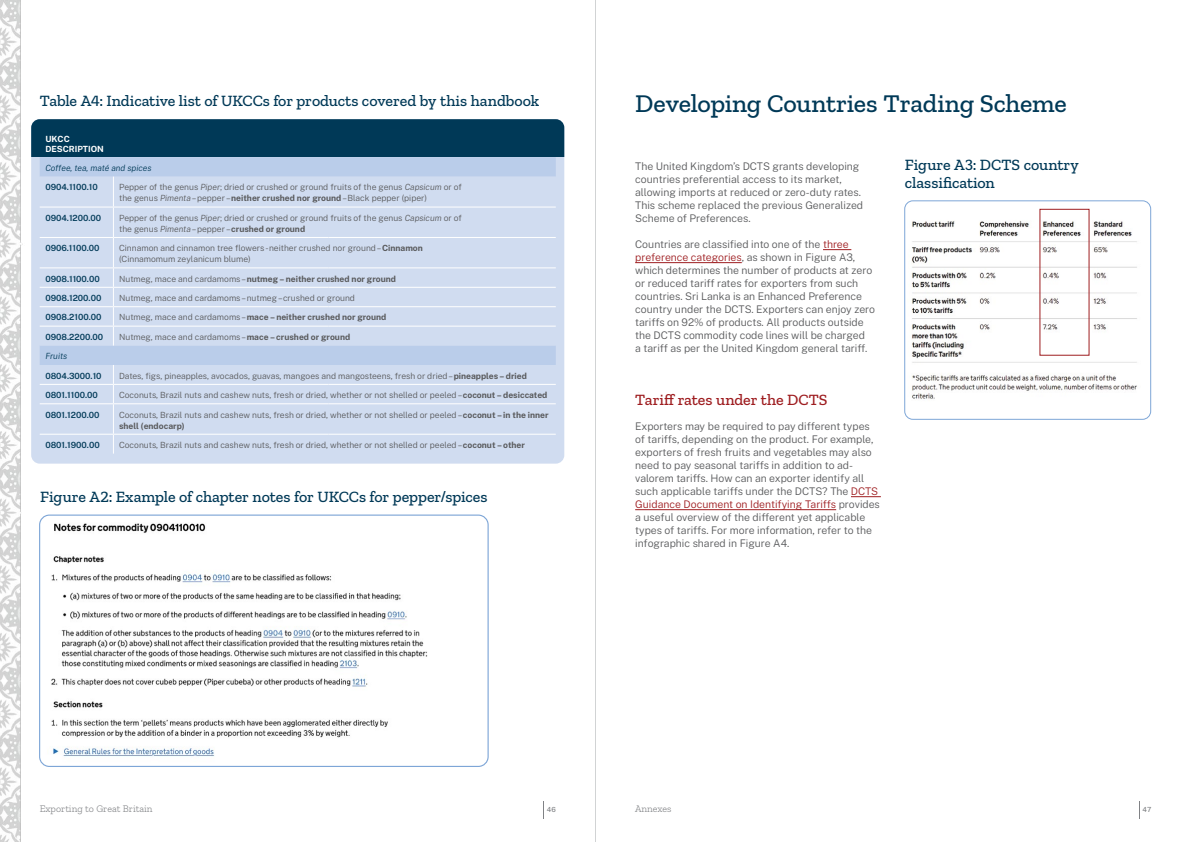
<style>
.page{position:relative;width:1191px;height:842px;background:#fff}
.page>*{position:absolute;margin:0;border:0;box-sizing:border-box;transform-origin:0 0}
.t1{font:500 26px "Zilla Slab";letter-spacing:-.01em;color:#003957}
.t2{font:500 16px/18px "Zilla Slab";letter-spacing:-.005em;color:#003957}
.t3{font:500 16px "Zilla Slab";color:#9e1d20}
.t4{font:300 10.5px/13px "Public Sans";color:#58595b}
.t5{font:300 10px "Zilla Slab";color:#808285}
.t6{font:300 8.5px/11px "Public Sans";color:#58595b}
.t7{font:600 8.5px "Public Sans";letter-spacing:-.005em;color:#003957}
.t8{font:700 8.5px "Public Sans";color:#58595b}
.t9{font:italic 300 8.5px "Public Sans";color:#003957}
.t10{font:700 8.5px/10px "Public Sans";color:#fff}
.t11{font:500 7px "Public Sans";color:#808285}
.s1{font-style:italic}
.s2{font-weight:700}
.s3{font-weight:300}
.s4{color:#9e1d20}
</style>
<div class="page">
<img style="left:0;top:0;width:565px;height:842px">
<div style="left:31px;top:119px;width:533px;height:345px;background:#d0dcf0;border-radius:9px"></div>
<div style="left:31px;top:119px;width:533px;height:38px;background:#003957"></div>
<div style="left:40px;top:157px;width:516px;height:19px;background:#bacdea"></div>
<svg style="left:40px;top:206px;width:516px;height:228px"></svg>
<hr style="left:113px;top:177px;width:1px;height:30px;background:#fff">
<hr style="left:40px;top:207px;width:73px;height:1px;background:#fff">
<hr style="left:113px;top:207px;width:215px;height:1px;background:#fff">
<hr style="left:328px;top:207px;width:228px;height:1px;background:#fff">
<hr style="left:40px;top:237px;width:73px;height:1px;background:#fff">
<hr style="left:113px;top:237px;width:215px;height:1px;background:#fff">
<hr style="left:328px;top:237px;width:228px;height:1px;background:#fff">
<hr style="left:40px;top:267px;width:73px;height:1px;background:#fff">
<hr style="left:113px;top:267px;width:215px;height:1px;background:#fff">
<hr style="left:328px;top:267px;width:228px;height:1px;background:#fff">
<hr style="left:40px;top:287px;width:73px;height:1px;background:#fff">
<hr style="left:113px;top:287px;width:215px;height:1px;background:#fff">
<hr style="left:328px;top:287px;width:228px;height:1px;background:#fff">
<hr style="left:40px;top:306px;width:73px;height:1px;background:#fff">
<hr style="left:113px;top:306px;width:215px;height:1px;background:#fff">
<hr style="left:328px;top:306px;width:228px;height:1px;background:#fff">
<hr style="left:40px;top:326px;width:73px;height:1px;background:#fff">
<hr style="left:113px;top:326px;width:215px;height:1px;background:#fff">
<svg style="left:113px;top:208px;width:1px;height:138px"></svg>
<hr style="left:328px;top:326px;width:228px;height:1px;background:#fff">
<hr style="left:40px;top:384px;width:73px;height:1px;background:#fff">
<hr style="left:113px;top:384px;width:215px;height:1px;background:#fff">
<svg style="left:113px;top:365px;width:1px;height:38px"></svg>
<hr style="left:328px;top:384px;width:228px;height:1px;background:#fff">
<hr style="left:40px;top:403px;width:73px;height:1px;background:#fff">
<hr style="left:113px;top:403px;width:215px;height:1px;background:#fff">
<hr style="left:113px;top:404px;width:1px;height:30px;background:#fff">
<hr style="left:328px;top:403px;width:228px;height:1px;background:#fff">
<hr style="left:40px;top:434px;width:73px;height:1px;background:#fff">
<hr style="left:113px;top:434px;width:215px;height:1px;background:#fff">
<svg style="left:113px;top:435px;width:1px;height:19px"></svg>
<hr style="left:328px;top:434px;width:228px;height:1px;background:#fff">
<img style="left:40px;top:515px;width:448px;height:251px">
<div style="left:39px;top:514px;width:450px;height:253px;border:1px solid #7ea6d7;border-radius:10px"></div>
<svg style="left:823px;top:249px;width:28px;height:1px"></svg>
<hr style="left:635px;top:262px;width:107px;height:1px;background:#9e1d20">
<hr style="left:851px;top:496px;width:30px;height:1px;background:#9e1d20">
<hr style="left:635px;top:509px;width:201px;height:1px;background:#9e1d20">
<img style="left:911px;top:213px;width:226px;height:186px">
<div style="left:904px;top:200px;width:247px;height:220px;border:1px solid #7ea6d7;border-radius:8px"></div>
<svg style="left:543px;top:801px;width:1px;height:17px"></svg>
<svg style="left:1139px;top:801px;width:1px;height:17px"></svg>
<hr style="left:595px;top:0;width:1px;height:842px;background:#d1d3d4">
<h2 class="t2" style="left:40px;top:92px;width:501px">Table A4: Indicative list of UKCCs for products covered by this handbook</h2>
<p class="t10" style="left:45px;top:133px;width:60px">UKCC<br>DESCRIPTION</p>
<p class="t9" style="left:45px;top:162px;width:108px">Coffee, tea, maté and spices</p>
<p class="t7" style="left:45px;top:181px;width:54px">0904.1100.10</p>
<p class="t6" style="left:119px;top:181px;width:344px">Pepper of the genus <span class="s1">Piper</span>; dried or crushed or ground fruits of the genus <span class="s1">Capsicum</span> or of the genus <span class="s1">Pimenta</span> – pepper – <span class="s2">neither crushed nor ground</span> – Black pepper (piper)</p>
<p class="t7" style="left:45px;top:212px;width:57px">0904.1200.00</p>
<p class="t6" style="left:119px;top:212px;width:344px">Pepper of the genus <span class="s1">Piper</span>; dried or crushed or ground fruits of the genus <span class="s1">Capsicum</span> or of the genus <span class="s1">Pimenta</span> – pepper – <span class="s2">crushed or ground</span></p>
<p class="t7" style="left:45px;top:242px;width:56px">0906.1100.00</p>
<p class="t6" style="left:119px;top:242px;width:305px">Cinnamon and cinnamon tree flowers -neither crushed nor ground – <span class="s2">Cinnamon </span>(Cinnamomum zeylanicum blume)</p>
<p class="t7" style="left:45px;top:272px;width:56px">0908.1100.00</p>
<p class="t8" style="left:119px;top:272px;width:278px"><span class="s3">Nutmeg, mace and cardamoms –</span> nutmeg – neither crushed nor ground</p>
<p class="t7" style="left:45px;top:292px;width:58px">0908.1200.00</p>
<p class="t6" style="left:119px;top:292px;width:237px">Nutmeg, mace and cardamoms – nutmeg – crushed or ground</p>
<p class="t7" style="left:45px;top:311px;width:58px">0908.2100.00</p>
<p class="t8" style="left:119px;top:311px;width:269px"><span class="s3">Nutmeg, mace and cardamoms –</span> mace – neither crushed nor ground</p>
<p class="t7" style="left:45px;top:331px;width:59px">0908.2200.00</p>
<p class="t6" style="left:119px;top:331px;width:233px">Nutmeg, mace and cardamoms – <span class="s2">mace – crushed or ground</span></p>
<p class="t9" style="left:45px;top:350px;width:23px">Fruits</p>
<p class="t7" style="left:45px;top:369px;width:58px">0804.3000.10</p>
<p class="t6" style="left:119px;top:370px;width:409px">Dates, figs, pineapples, avocados, guavas, mangoes and mangosteens, fresh or dried – <span class="s2">pineapples – dried</span></p>
<p class="t7" style="left:45px;top:389px;width:54px">0801.1100.00</p>
<p class="t6" style="left:119px;top:389px;width:430px">Coconuts, Brazil nuts and cashew nuts, fresh or dried, whether or not shelled or peeled – <span class="s2">coconut – desiccated</span></p>
<p class="t7" style="left:45px;top:408px;width:56px">0801.1200.00</p>
<p class="t6" style="left:119px;top:409px;width:431px">Coconuts, Brazil nuts and cashew nuts, fresh or dried, whether or not shelled or peeled – <span class="s2">coconut – in the inner shell (endocarp)</span></p>
<p class="t7" style="left:45px;top:439px;width:56px">0801.1900.00</p>
<p class="t6" style="left:119px;top:439px;width:407px">Coconuts, Brazil nuts and cashew nuts, fresh or dried, whether or not shelled or peeled – <span class="s2">coconut – other</span></p>
<h2 class="t2" style="left:40px;top:487px;width:449px">Figure A2: Example of chapter notes for UKCCs for pepper/spices</h2>
<h1 class="t1" style="left:635px;top:89px;width:433px">Developing Countries Trading Scheme</h1>
<p class="t4" style="left:635px;top:159px;width:229px">The United Kingdom’s DCTS grants developing countries preferential access to its market, allowing imports at reduced or zero-duty rates.<br>This scheme replaced the previous Generalized Scheme of Preferences.</p>
<p class="t4" style="left:635px;top:237px;width:241px">Countries are classified into one of the <span class="s4">three preference categories</span>, as shown in Figure A3, which determines the number of products at zero or reduced tariff rates for exporters from such countries. Sri Lanka is an Enhanced Preference country under the DCTS. Exporters can enjoy zero tariffs on 92% of products. All products outside the DCTS commodity code lines will be charged<br>a tariff as per the United Kingdom general tariff.</p>
<h2 class="t3" style="left:635px;top:391px;width:194px">Tariff rates under the DCTS</h2>
<p class="t4" style="left:635px;top:419px;width:246px">Exporters may be required to pay different types of tariffs, depending on the product. For example, exporters of fresh fruits and vegetables may also need to pay seasonal tariffs in addition to ad&shy;valorem tariffs. How can an exporter identify all such applicable tariffs under the DCTS? The <span class="s4">DCTS Guidance Document on Identifying Tariffs</span> provides a useful overview of the different yet applicable types of tariffs. For more information, refer to the infographic shared in Figure A4.</p>
<h2 class="t2" style="left:904px;top:155px;width:176px">Figure A3: DCTS country classification</h2>
<p class="t5" style="left:40px;top:803px;width:114px">Exporting to Great Britain</p>
<p class="t11" style="left:547px;top:805px;width:10px">46</p>
<p class="t5" style="left:635px;top:803px;width:38px">Annexes</p>
<p class="t11" style="left:1142px;top:805px;width:10px">47</p>
</div>
